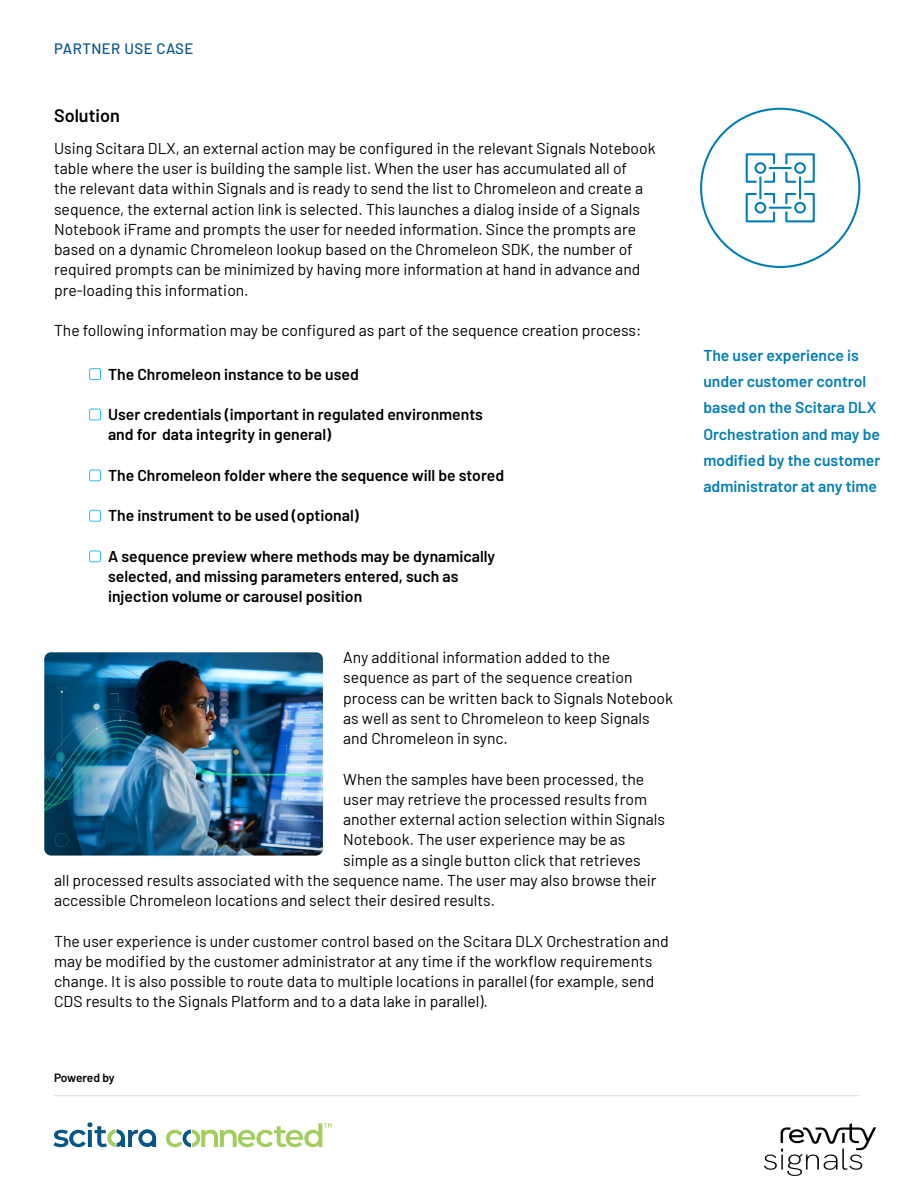
<style>
.page{position:relative;width:918px;height:1188px;background:#fff}
.page>*{position:absolute;margin:0;border:0;box-sizing:border-box;transform-origin:0 0}
.t1{font:600 18px "Barlow";color:#000}
.t2{font:15.75px/20.2px "Barlow";color:#000}
.t3{font:600 15.75px/20.2px "Barlow";color:#000}
.t4{font:600 15.75px/26.2px "Barlow";color:#007db7}
.t5{font:500 15px "Barlow";letter-spacing:.03em;color:#095587}
.t6{font:600 12px "Barlow";letter-spacing:-.02em;color:#000}
</style>
<div class="page">
<svg style="left:745px;top:153px;width:70px;height:70px"></svg>
<div style="left:89px;top:368px;width:12px;height:12px;border:1px solid #2dc3e9;border-radius:2px"></div>
<div style="left:89px;top:409px;width:12px;height:11px;border:1px solid #2dc3e9;border-radius:2px"></div>
<div style="left:89px;top:470px;width:12px;height:11px;border:1px solid #2dc3e9;border-radius:2px"></div>
<div style="left:89px;top:510px;width:12px;height:12px;border:1px solid #2dc3e9;border-radius:2px"></div>
<div style="left:89px;top:551px;width:12px;height:11px;border:1px solid #2dc3e9;border-radius:2px"></div>
<img style="left:44px;top:652px;width:279px;height:204px">
<hr style="left:54px;top:1095px;width:806px;height:1px;background:#d8e2e7">
<svg style="left:54px;top:1122px;width:102px;height:25px"></svg>
<svg style="left:166px;top:1123px;width:166px;height:24px"></svg>
<img style="left:764px;top:1123px;width:113px;height:53px">
<p class="t5" style="left:54px;top:38px;width:141px">PARTNER USE CASE</p>
<p class="t1" style="left:54px;top:102px;width:67px">Solution</p>
<p class="t2" style="left:54px;top:137px;width:603px">Using Scitara DLX, an external action may be configured in the relevant Signals Notebook table where the user is building the sample list. When the user has accumulated all of<br>the relevant data within Signals and is ready to send the list to Chromeleon and create a sequence, the external action link is selected. This launches a dialog inside of a Signals Notebook iFrame and prompts the user for needed information. Since the prompts are based on a dynamic Chromeleon lookup based on the Chromeleon SDK, the number of required prompts can be minimized by having more information at hand in advance and pre-loading this information.</p>
<p class="t2" style="left:54px;top:319px;width:589px">The following information may be configured as part of the sequence creation process:</p>
<p class="t3" style="left:108px;top:362px;width:252px">The Chromeleon instance to be used</p>
<p class="t3" style="left:108px;top:403px;width:376px">User credentials (important in regulated environments and for data integrity in general)</p>
<p class="t3" style="left:108px;top:464px;width:398px">The Chromeleon folder where the sequence will be stored</p>
<p class="t3" style="left:108px;top:504px;width:252px">The instrument to be used (optional)</p>
<p class="t3" style="left:108px;top:545px;width:389px">A sequence preview where methods may be dynamically selected, and missing parameters entered, such as injection volume or carousel position</p>
<p class="t2" style="left:343px;top:646px;width:331px">Any additional information added to the sequence as part of the sequence creation process can be written back to Signals Notebook as well as sent to Chromeleon to keep Signals and Chromeleon in sync.</p>
<p class="t2" style="left:343px;top:768px;width:303px">When the samples have been processed, the</p>
<p class="t2" style="left:343px;top:788px;width:305px">user may retrieve the processed results from</p>
<p class="t2" style="left:343px;top:808px;width:323px">another external action selection within Signals</p>
<p class="t2" style="left:343px;top:828px;width:284px">Notebook. The user experience may be as</p>
<p class="t2" style="left:343px;top:849px;width:299px">simple as a single button click that retrieves</p>
<p class="t2" style="left:54px;top:869px;width:604px">all processed results associated with the sequence name. The user may also browse their</p>
<p class="t2" style="left:54px;top:889px;width:443px">accessible Chromeleon locations and select their desired results.</p>
<p class="t2" style="left:54px;top:930px;width:616px">The user experience is under customer control based on the Scitara DLX Orchestration and may be modified by the customer administrator at any time if the workflow requirements change. It is also possible to route data to multiple locations in parallel (for example, send CDS results to the Signals Platform and to a data lake in parallel).</p>
<p class="t6" style="left:54px;top:1069px;width:62px">Powered by</p>
<p class="t4" style="left:703px;top:341px;width:178px">The user experience is under customer control based on the Scitara DLX<br>Orchestration and may be modified by the customer administrator at any time</p>
</div>
